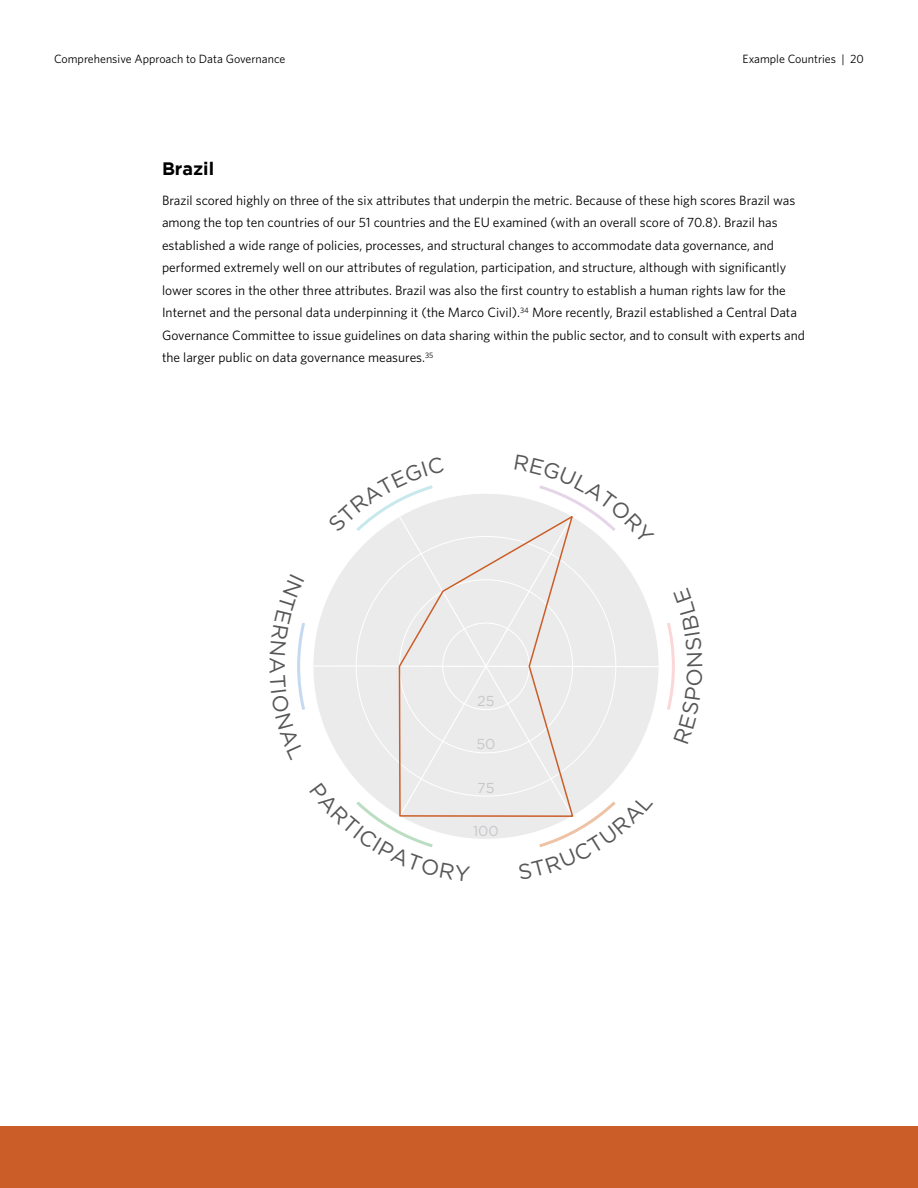
<style>
.page{position:relative;width:918px;height:1188px;background:#fff}
.page>*{position:absolute;margin:0;border:0;box-sizing:border-box;transform-origin:0 0}
.t1{font:21.6px "Gotham";color:#575757}
.Sub-secton_title{font:700 18px "Gotham";color:#000}
.t2{font:14.4px "Gotham";color:#c7c8ca}
.Body_Copy{font:13.5px/22.5px "Whitney";color:#000}
.t3{font:12px "Whitney";color:#000}
</style>
<div class="page">
<div style="left:0;top:1126px;width:918px;height:62px;background:#cb5e28"></div>
<svg style="left:313px;top:494px;width:346px;height:345px"></svg>
<svg style="left:398px;top:514px;width:177px;height:304px;background:#ebe8e8"></svg>
<svg style="left:297px;top:622px;width:8px;height:88px"></svg>
<svg style="left:313px;top:782px;width:157px;height:65px"></svg>
<svg style="left:518px;top:794px;width:135px;height:54px"></svg>
<svg style="left:667px;top:623px;width:8px;height:87px"></svg>
<svg style="left:328px;top:485px;width:117px;height:49px"></svg>
<svg style="left:515px;top:485px;width:140px;height:59px"></svg>
<p class="t3" style="left:54px;top:51px;width:233px">Comprehensive Approach to Data Governance</p>
<p class="t3" style="left:743px;top:51px;width:123px">Example Countries | 20</p>
<p class="Sub-secton_title" style="left:162px;top:158px;width:54px">Brazil</p>
<p class="Body_Copy" style="left:162px;top:188px;width:644px">Brazil scored highly on three of the six attributes that underpin the metric. Because of these high scores Brazil was among the top ten countries of our 51 countries and the EU examined (with an overall score of 70.8). Brazil has established a wide range of policies, processes, and structural changes to accommodate data governance, and performed extremely well on our attributes of regulation, participation, and structure, although with significantly lower scores in the other three attributes. Brazil was also the first country to establish a human rights law for the Internet and the personal data underpinning it (the Marco Civil).<sup>34</sup> More recently, Brazil established a Central Data Governance Committee to issue guidelines on data sharing within the public sector, and to consult with experts and the larger public on data governance measures.<sup>35</sup></p>
<p class="t1" style="left:291px;top:657px;width:19px;rotate:90deg">A</p>
<p class="t2" style="left:477px;top:692px;width:19px">25</p>
<p class="t2" style="left:476px;top:735px;width:21px">50</p>
<p class="t2" style="left:477px;top:778px;width:19px">75</p>
<p class="t2" style="left:473px;top:821px;width:27px">100</p>
</div>
